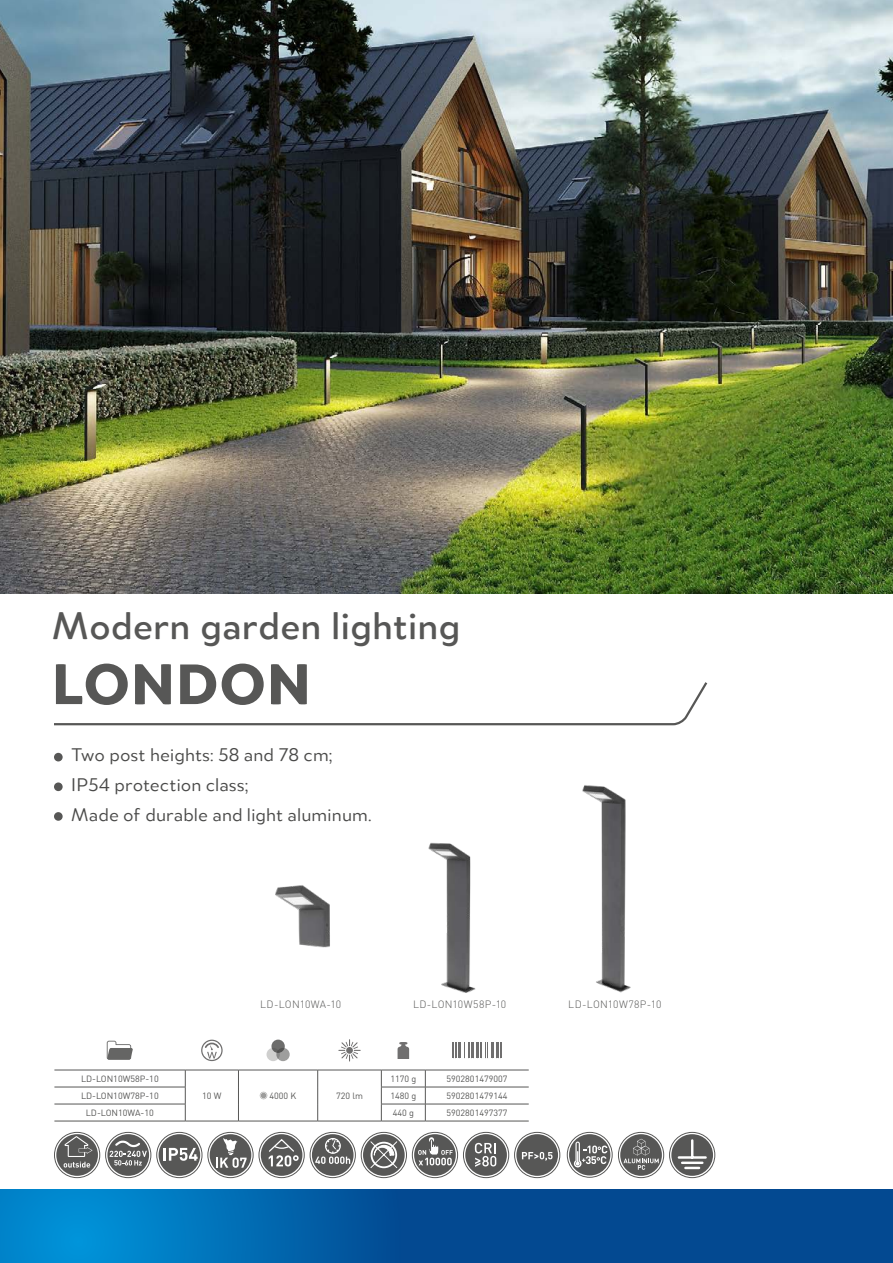
<style>
.page{position:relative;width:893px;height:1263px;background:#fff}
.page>*{position:absolute;margin:0;border:0;box-sizing:border-box;transform-origin:0 0}
.t1{font:900 60.9px "Merel";letter-spacing:.01em;color:#575756}
.t2{font:500 41.1px "Merel";letter-spacing:-.005em;color:#575756}
.t3{font:19.65px/29.7px "Merel";color:#4a4a49}
.t4{font:300 10.5px "DIN Pro";letter-spacing:.025em;color:#575756}
.t5{font:9px "DIN Pro";color:#575756}
</style>
<div class="page">
<div style="left:0;top:1189px;width:893px;height:74px;background:#034991"></div>
<svg style="left:0;top:1189px;width:357px;height:74px;background:#0078be"></svg>
<img style="left:0;top:0;width:893px;height:594px">
<svg style="left:54px;top:682px;width:654px;height:44px"></svg>
<hr style="left:54px;top:1070px;width:131px;height:1px;background:#575756">
<hr style="left:185px;top:1070px;width:53px;height:1px;background:#575756">
<hr style="left:185px;top:1121px;width:53px;height:1px;background:#575756">
<hr style="left:238px;top:1070px;width:80px;height:1px;background:#575756">
<hr style="left:318px;top:1070px;width:63px;height:1px;background:#575756">
<svg style="left:238px;top:1070px;width:1px;height:51px"></svg>
<svg style="left:317px;top:1070px;width:1px;height:51px"></svg>
<hr style="left:381px;top:1070px;width:44px;height:1px;background:#575756">
<hr style="left:425px;top:1070px;width:104px;height:1px;background:#575756">
<hr style="left:54px;top:1087px;width:131px;height:1px;background:#575756">
<hr style="left:238px;top:1121px;width:80px;height:1px;background:#575756">
<hr style="left:318px;top:1121px;width:63px;height:1px;background:#575756">
<hr style="left:381px;top:1087px;width:44px;height:1px;background:#575756">
<hr style="left:425px;top:1087px;width:104px;height:1px;background:#575756">
<hr style="left:54px;top:1104px;width:131px;height:1px;background:#575756">
<svg style="left:185px;top:1070px;width:1px;height:51px"></svg>
<hr style="left:54px;top:1121px;width:131px;height:1px;background:#575756">
<hr style="left:381px;top:1104px;width:44px;height:1px;background:#575756">
<svg style="left:381px;top:1070px;width:1px;height:51px"></svg>
<hr style="left:425px;top:1104px;width:104px;height:1px;background:#575756">
<svg style="left:425px;top:1070px;width:1px;height:51px"></svg>
<hr style="left:381px;top:1121px;width:44px;height:1px;background:#575756">
<hr style="left:425px;top:1121px;width:104px;height:1px;background:#575756">
<svg style="left:107px;top:1041px;width:26px;height:19px"></svg>
<svg style="left:201px;top:1040px;width:22px;height:21px"></svg>
<svg style="left:271px;top:1039px;width:14px;height:14px"></svg>
<svg style="left:276px;top:1048px;width:14px;height:13px"></svg>
<svg style="left:266px;top:1048px;width:14px;height:13px"></svg>
<svg style="left:338px;top:1039px;width:23px;height:22px"></svg>
<div style="left:346px;top:1047px;width:7px;height:7px;background:#706f6f;border-radius:50%"></div>
<svg style="left:398px;top:1042px;width:11px;height:17px"></svg>
<hr style="left:476px;top:1043px;width:3px;height:15px;background:#706f6f">
<svg style="left:452px;top:1043px;width:22px;height:15px"></svg>
<svg style="left:480px;top:1043px;width:22px;height:15px"></svg>
<svg style="left:260px;top:1092px;width:7px;height:7px"></svg>
<svg style="left:463px;top:1132px;width:46px;height:46px"></svg>
<div style="left:464px;top:1133px;width:44px;height:44px;border:1px solid #fff;border-radius:50%"></div>
<svg style="left:475px;top:1143px;width:21px;height:24px"></svg>
<svg style="left:514px;top:1132px;width:46px;height:46px"></svg>
<div style="left:515px;top:1133px;width:44px;height:44px;border:1px solid #fff;border-radius:50%"></div>
<svg style="left:310px;top:1132px;width:46px;height:46px"></svg>
<div style="left:311px;top:1133px;width:44px;height:44px;border:1px solid #fff;border-radius:50%"></div>
<svg style="left:315px;top:1137px;width:35px;height:27px"></svg>
<svg style="left:412px;top:1132px;width:46px;height:46px"></svg>
<div style="left:413px;top:1133px;width:44px;height:44px;border:1px solid #fff;border-radius:50%"></div>
<svg style="left:258px;top:1132px;width:47px;height:46px"></svg>
<div style="left:259px;top:1133px;width:45px;height:44px;border:1px solid #fff;border-radius:50%"></div>
<svg style="left:268px;top:1138px;width:31px;height:28px"></svg>
<svg style="left:54px;top:1132px;width:46px;height:46px"></svg>
<div style="left:55px;top:1133px;width:44px;height:44px;border:1px solid #fff;border-radius:50%"></div>
<svg style="left:64px;top:1136px;width:29px;height:31px"></svg>
<svg style="left:361px;top:1132px;width:46px;height:46px"></svg>
<div style="left:362px;top:1133px;width:44px;height:44px;border:1px solid #fff;border-radius:50%"></div>
<svg style="left:370px;top:1140px;width:28px;height:29px"></svg>
<svg style="left:156px;top:1132px;width:46px;height:46px"></svg>
<div style="left:157px;top:1133px;width:45px;height:44px;border:1px solid #fff;border-radius:50%"></div>
<svg style="left:163px;top:1148px;width:35px;height:13px"></svg>
<svg style="left:207px;top:1132px;width:47px;height:46px"></svg>
<div style="left:208px;top:1133px;width:45px;height:44px;border:1px solid #fff;border-radius:50%"></div>
<svg style="left:216px;top:1138px;width:31px;height:30px"></svg>
<svg style="left:105px;top:1132px;width:46px;height:46px"></svg>
<div style="left:106px;top:1133px;width:44px;height:44px;border:1px solid #fff;border-radius:50%"></div>
<svg style="left:110px;top:1139px;width:37px;height:26px"></svg>
<svg style="left:418px;top:1137px;width:35px;height:28px"></svg>
<svg style="left:522px;top:1152px;width:30px;height:9px"></svg>
<svg style="left:669px;top:1132px;width:46px;height:46px"></svg>
<div style="left:670px;top:1133px;width:44px;height:44px;border:1px solid #fff;border-radius:50%"></div>
<hr style="left:679px;top:1156px;width:27px;height:3px;background:#fff">
<hr style="left:682px;top:1161px;width:20px;height:3px;background:#fff">
<svg style="left:691px;top:1140px;width:2px;height:16px"></svg>
<svg style="left:685px;top:1167px;width:14px;height:2px"></svg>
<svg style="left:618px;top:1132px;width:46px;height:46px"></svg>
<div style="left:619px;top:1133px;width:44px;height:44px;border:1px solid #fff;border-radius:50%"></div>
<svg style="left:623px;top:1139px;width:36px;height:31px"></svg>
<svg style="left:567px;top:1132px;width:46px;height:46px"></svg>
<div style="left:568px;top:1133px;width:44px;height:44px;border:1px solid #fff;border-radius:50%"></div>
<svg style="left:574px;top:1141px;width:33px;height:26px"></svg>
<img style="left:428px;top:842px;width:48px;height:151px">
<img style="left:582px;top:785px;width:49px;height:208px">
<img style="left:275px;top:885px;width:55px;height:63px">
<div style="left:54px;top:753px;width:9px;height:8px;background:#575756;border-radius:50%"></div>
<div style="left:54px;top:782px;width:9px;height:9px;background:#575756;border-radius:50%"></div>
<div style="left:54px;top:812px;width:9px;height:9px;background:#575756;border-radius:50%"></div>
<h2 class="t2" style="left:52px;top:594px;width:410px">Modern garden lighting</h2>
<h1 class="t1" style="left:52px;top:633px;width:261px">LONDON</h1>
<h3 class="t3" style="left:71px;top:739px;width:302px">Two post heights: 58 and 78 cm;<br>IP54 protection class;<br>Made of durable and light aluminum.</h3>
<p class="t5" style="left:81px;top:1072px;width:79px">LD-LON10W58P-10</p>
<p class="t4" style="left:260px;top:996px;width:82px">LD-LON10WA-10</p>
<p class="t4" style="left:413px;top:996px;width:95px">LD-LON10W58P-10</p>
<p class="t4" style="left:568px;top:996px;width:95px">LD-LON10W78P-10</p>
<p class="t5" style="left:390px;top:1072px;width:27px">1170 g</p>
<p class="t5" style="left:446px;top:1072px;width:63px">5902801479007</p>
<p class="t5" style="left:81px;top:1089px;width:79px">LD-LON10W78P-10</p>
<p class="t5" style="left:390px;top:1089px;width:27px">1480 g</p>
<p class="t5" style="left:446px;top:1089px;width:63px">5902801479144</p>
<p class="t5" style="left:86px;top:1106px;width:70px">LD-LON10WA-10</p>
<p class="t5" style="left:393px;top:1106px;width:23px">440 g</p>
<p class="t5" style="left:446px;top:1106px;width:63px">5902801497377</p>
<p class="t5" style="left:202px;top:1089px;width:21px">10 W</p>
<p class="t5" style="left:270px;top:1089px;width:28px">4000 K</p>
<p class="t5" style="left:336px;top:1089px;width:28px">720 lm</p>
</div>
